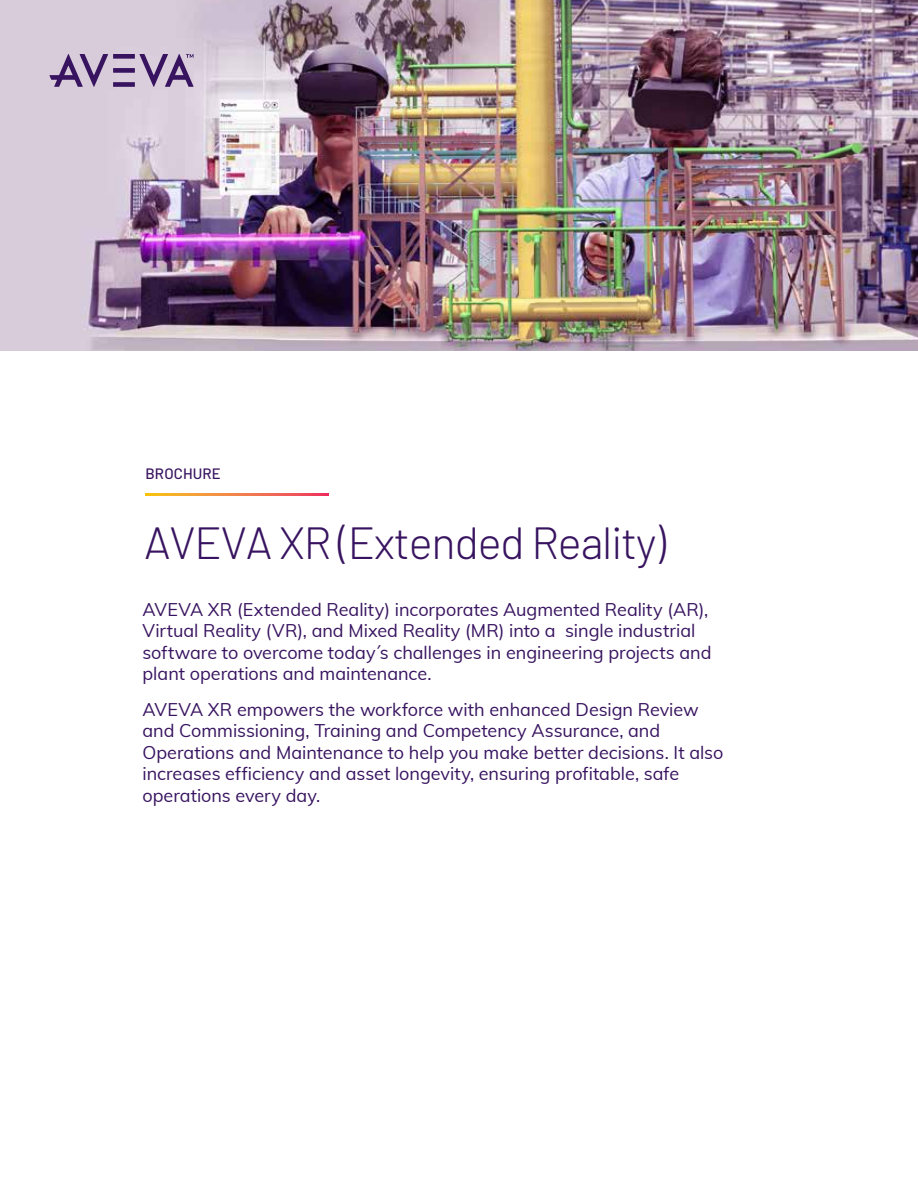
<style>
.page{position:relative;width:918px;height:1188px;background:#fff}
.page>*{position:absolute;margin:0;border:0;box-sizing:border-box;transform-origin:0 0}
.t1{font:300 45px "Barlow";letter-spacing:-.025em;color:#381460}
.t2{font:18px/21.6px "Muli";color:#381460}
.t3{font:500 15px "Barlow";letter-spacing:.01em;color:#381460}
</style>
<div class="page">
<img style="left:0;top:0;width:918px;height:351px">
<div style="left:113px;top:82px;width:22px;height:5px;background:#381460"></div>
<div style="left:113px;top:68px;width:22px;height:5px;background:#381460"></div>
<div style="left:113px;top:54px;width:22px;height:5px;background:#381460"></div>
<svg style="left:49px;top:54px;width:59px;height:33px"></svg>
<svg style="left:139px;top:54px;width:55px;height:33px"></svg>
<svg style="left:146px;top:494px;width:182px;height:1px"></svg>
<p class="t3" style="left:146px;top:464px;width:77px">BROCHURE</p>
<h1 class="t1" style="left:144px;top:515px;width:524px">AVEVA XR (Extended Reality)</h1>
<p class="t2" style="left:142px;top:598px;width:571px">AVEVA XR (Extended Reality) incorporates Augmented Reality (AR), Virtual Reality (VR), and Mixed Reality (MR) into a single industrial software to overcome today´s challenges in engineering projects and plant operations and maintenance.</p>
<p class="t2" style="left:142px;top:697px;width:582px">AVEVA XR empowers the workforce with enhanced Design Review and Commissioning, Training and Competency Assurance, and Operations and Maintenance to help you make better decisions. It also increases efficiency and asset longevity, ensuring profitable, safe operations every day.</p>
</div>
